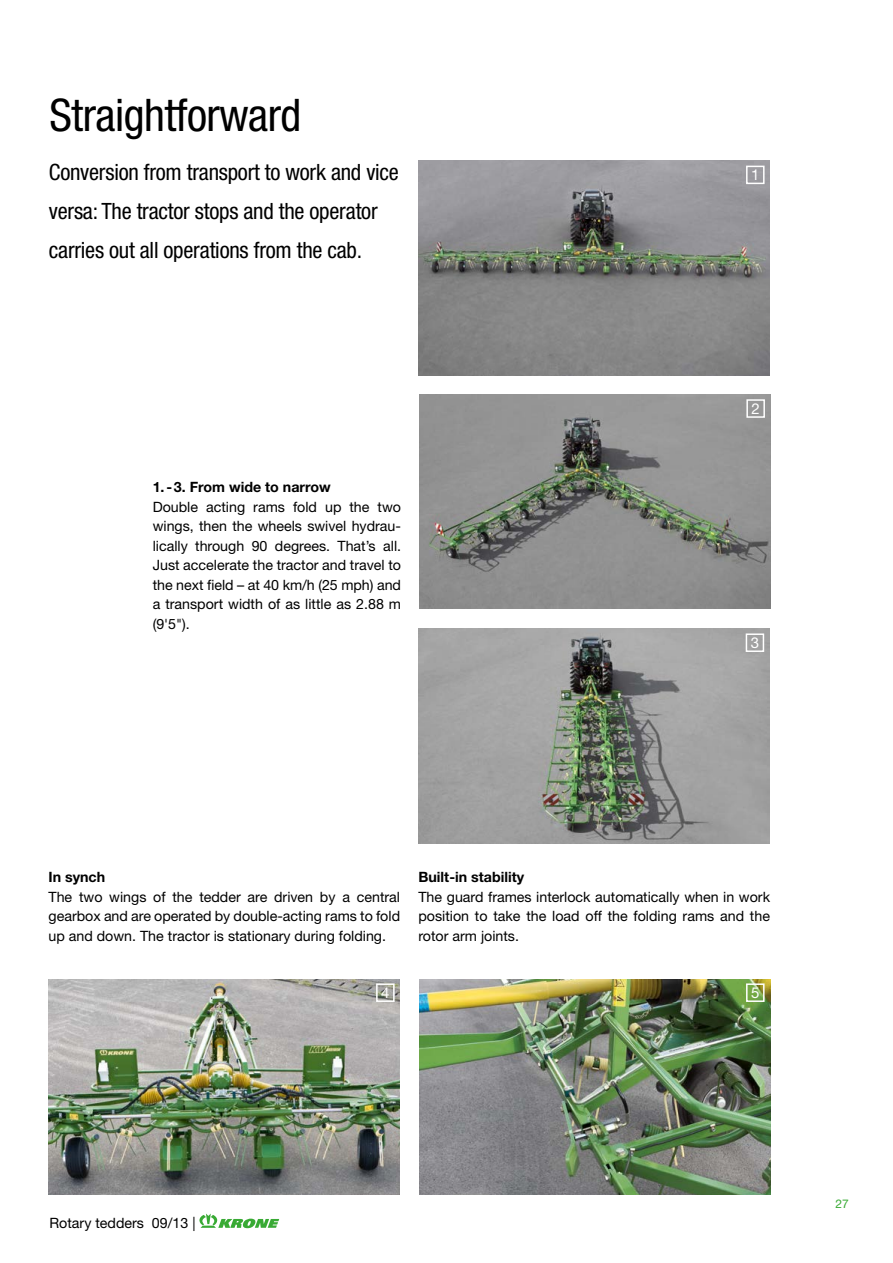
<style>
.page{position:relative;width:893px;height:1263px;background:#fff}
.page>*{position:absolute;margin:0;border:0;box-sizing:border-box;transform-origin:0 0}
.t1{font:condensed 45px "Helvetica Neue LT";letter-spacing:-.01em;color:#000}
.t2{font:condensed 22.5px/39px "Helvetica Neue LT";letter-spacing:-.01em;color:#000}
.t3{font:15px "Helvetica Neue LT";color:#fff}
.t4{font:14.25px/19.5px "Helvetica Neue LT";color:#000;text-align:justify}
.t5{font:700 14.25px "Helvetica Neue LT";color:#000}
.t6{font:12px "Helvetica Neue LT";color:#38aa34}
</style>
<div class="page">
<img style="left:49px;top:980px;width:351px;height:214px">
<img style="left:419px;top:980px;width:351px;height:214px">
<img style="left:419px;top:161px;width:351px;height:214px">
<div style="left:746px;top:166px;width:19px;height:18px;border:2px solid #fff"></div>
<img style="left:419px;top:394px;width:351px;height:215px">
<div style="left:746px;top:399px;width:19px;height:19px;border:2px solid #fff"></div>
<img style="left:418px;top:629px;width:351px;height:214px">
<div style="left:746px;top:633px;width:18px;height:19px;border:2px solid #fff"></div>
<div style="left:746px;top:983px;width:19px;height:19px;border:2px solid #fff"></div>
<div style="left:376px;top:983px;width:19px;height:19px;border:2px solid #fff"></div>
<svg style="left:199px;top:1213px;width:80px;height:15px"></svg>
<h1 class="t1" style="left:50px;top:89px;width:253px">Straightforward</h1>
<h2 class="t2" style="left:49px;top:152px;width:352px">Conversion from transport to work and vice versa: The tractor stops and the operator carries out all operations from the cab.</h2>
<p class="t5" style="left:153px;top:478px;width:179px">1. -3. From wide to narrow</p>
<p class="t4" style="left:153px;top:497px;width:250px">Double acting rams fold up the two wings, then the wheels swivel hydrau&shy;lically through 90 degrees. That’s all.<br>Just accelerate the tractor and travel to the next field – at 40 km/h (25 mph) and a transport width of as little as 2.88 m (9'5").</p>
<p class="t3" style="left:751px;top:166px;width:10px">1</p>
<p class="t3" style="left:751px;top:400px;width:10px">2</p>
<p class="t3" style="left:751px;top:634px;width:10px">3</p>
<p class="t5" style="left:49px;top:868px;width:58px">In synch</p>
<p class="t4" style="left:49px;top:887px;width:353px">The two wings of the tedder are driven by a central gearbox and are operated by double-acting rams to fold up and down. The tractor is stationary during folding.</p>
<p class="t5" style="left:418px;top:868px;width:107px">Built-in stability</p>
<p class="t4" style="left:418px;top:887px;width:353px">The guard frames interlock automatically when in work position to take the load off the folding rams and the rotor arm joints.</p>
<p class="t3" style="left:381px;top:984px;width:10px">4</p>
<p class="t3" style="left:751px;top:984px;width:10px">5</p>
<p class="t4" style="left:50px;top:1213px;width:147px">Rotary tedders 09/13 |</p>
<p class="t6" style="left:836px;top:1196px;width:15px">27</p>
</div>
